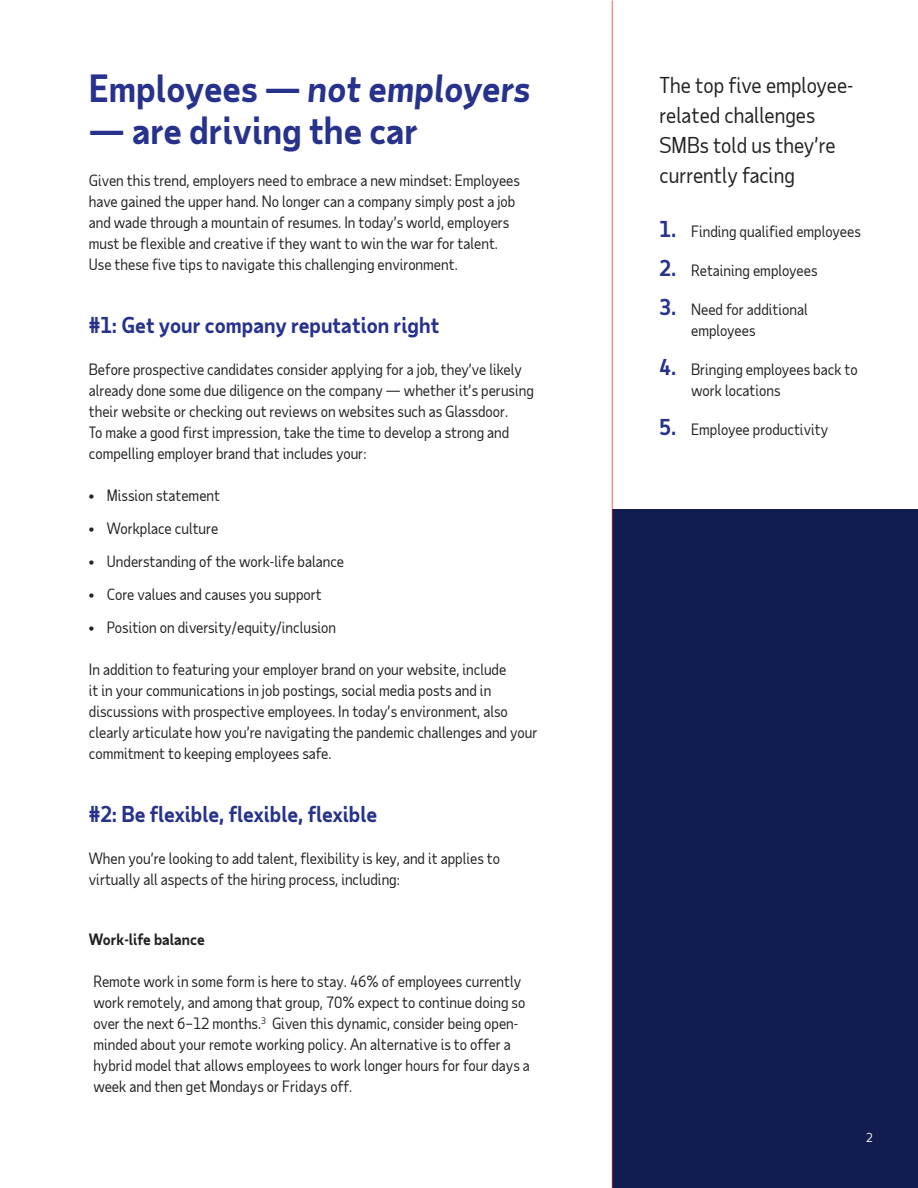
<style>
.page{position:relative;width:918px;height:1188px;background:#fff}
.page>*{position:absolute;margin:0;border:0;box-sizing:border-box;transform-origin:0 0}
.t1{font:italic 700 36px "Taub Sans";color:#26328c}
.t2{font:700 36px "Taub Sans";color:#26328c}
.t3{font:700 21px "Taub Sans";color:#26328c}
.t4{font:21px/30px "Taub Sans";color:#222}
.t5{font:15px/21px "Taub Sans";color:#222}
.t6{font:700 15px "Taub Sans";color:#222}
.t7{font:12px "Taub Sans";color:#fff}
.s1{font-style:normal}
</style>
<div class="page">
<div style="left:612px;top:510px;width:306px;height:678px;background:#121c4e"></div>
<hr style="left:612px;top:0;width:1px;height:1188px;background:#d0271d">
<h1 class="t1" style="left:89px;top:65px;width:443px"><span class="s1">Employees —</span> not employers</h1>
<h1 class="t2" style="left:89px;top:107px;width:331px">— are driving the car</h1>
<p class="t5" style="left:89px;top:170px;width:433px">Given this trend, employers need to embrace a new mindset: Employees have gained the upper hand. No longer can a company simply post a job and wade through a mountain of resumes. In today’s world, employers must be flexible and creative if they want to win the war for talent.<br>Use these five tips to navigate this challenging environment.</p>
<h2 class="t3" style="left:89px;top:311px;width:352px">#1: Get your company reputation right</h2>
<p class="t5" style="left:89px;top:359px;width:447px">Before prospective candidates consider applying for a job, they’ve likely already done some due diligence on the company — whether it’s perusing their website or checking out reviews on websites such as Glassdoor.<br>To make a good first impression, take the time to develop a strong and compelling employer brand that includes your:</p>
<p class="t5" style="left:89px;top:485px;width:133px">• Mission statement</p>
<p class="t5" style="left:89px;top:518px;width:131px">• Workplace culture</p>
<p class="t5" style="left:89px;top:551px;width:257px">• Understanding of the work-life balance</p>
<p class="t5" style="left:89px;top:584px;width:234px">• Core values and causes you support</p>
<p class="t5" style="left:89px;top:617px;width:249px">• Position on diversity/equity/inclusion</p>
<p class="t5" style="left:89px;top:659px;width:450px">In addition to featuring your employer brand on your website, include<br>it in your communications in job postings, social media posts and in discussions with prospective employees. In today’s environment, also clearly articulate how you’re navigating the pandemic challenges and your commitment to keeping employees safe.</p>
<h2 class="t3" style="left:89px;top:800px;width:290px">#2: Be flexible, flexible, flexible</h2>
<p class="t5" style="left:89px;top:848px;width:413px">When you’re looking to add talent, flexibility is key, and it applies to virtually all aspects of the hiring process, including:</p>
<p class="t6" style="left:89px;top:930px;width:117px">Work-life balance</p>
<p class="t5" style="left:93px;top:971px;width:438px">Remote work in some form is here to stay. 46% of employees currently work remotely, and among that group, 70% expect to continue doing so over the next 6–12 months.<sup>3</sup> Given this dynamic, consider being open&shy;minded about your remote working policy. An alternative is to offer a hybrid model that allows employees to work longer hours for four days a week and then get Mondays or Fridays off.</p>
<h2 class="t4" style="left:660px;top:70px;width:195px">The top five employee&shy;related challenges<br>SMBs told us they’re currently facing</h2>
<p class="t5" style="left:691px;top:221px;width:171px">Finding qualified employees</p>
<p class="t5" style="left:691px;top:260px;width:128px">Retaining employees</p>
<p class="t5" style="left:691px;top:299px;width:118px">Need for additional employees</p>
<p class="t5" style="left:691px;top:359px;width:168px">Bringing employees back to work locations</p>
<p class="t5" style="left:691px;top:419px;width:139px">Employee productivity</p>
<h2 class="t3" style="left:660px;top:215px;width:18px">1.</h2>
<h2 class="t3" style="left:660px;top:254px;width:18px">2.</h2>
<h2 class="t3" style="left:660px;top:293px;width:18px">3.</h2>
<h2 class="t3" style="left:660px;top:353px;width:18px">4.</h2>
<h2 class="t3" style="left:660px;top:413px;width:18px">5.</h2>
<p class="t7" style="left:866px;top:1129px;width:8px">2</p>
</div>
